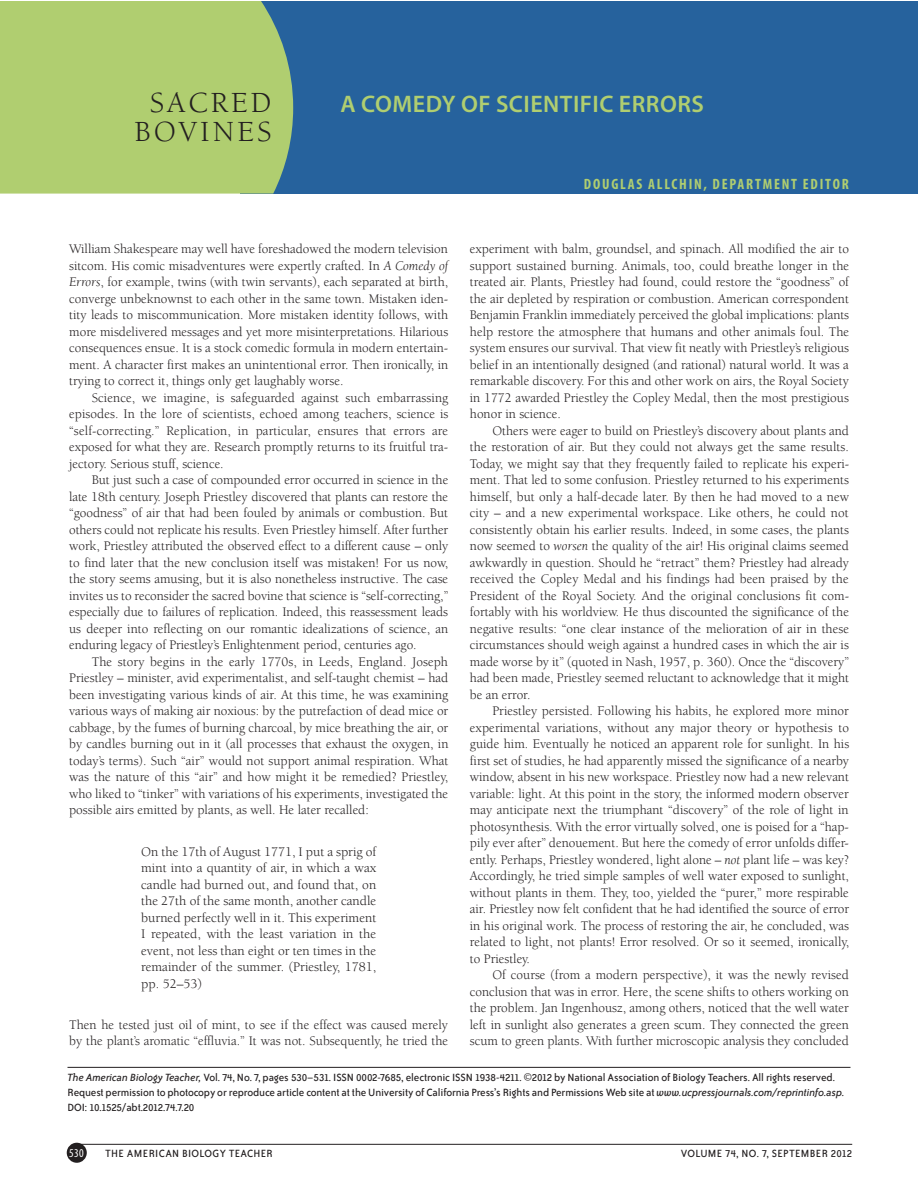
<style>
.page{position:relative;width:918px;height:1202px;background:#fff}
.page>*{position:absolute;margin:0;border:0;box-sizing:border-box;transform-origin:0 0}
.t1{font:30px "Berkeley";letter-spacing:.1em;color:#231f20}
.t2{font:600 24px "Myriad Pro";letter-spacing:.02em;color:#b0ce70}
.t3{font:700 condensed 15px "Myriad Pro";letter-spacing:.12em;color:#b0ce70}
.t4{font:13.5px/16.5px "Berkeley";color:#231f20;text-align:justify}
.t5{font:12px/15px "Bailey Sans ITC";letter-spacing:-.01em;color:#231f20}
.t6{font:12px "Bailey Sans ITC";letter-spacing:.03em;color:#231f20}
.t7{font:condensed 12px "Myriad Pro";color:#fff}
.s1{font-style:italic}
.s2{font-family:"Myriad"}
</style>
<div class="page">
<div style="left:67px;top:1142px;width:20px;height:20px;background:#231f20;border-radius:50%"></div>
<hr style="left:78px;top:1143px;width:774px;height:1px;background:#231f20">
<hr style="left:68px;top:1067px;width:782px;height:1px;background:#231f20">
<div style="left:240px;top:1px;width:678px;height:193px;background:#26629d"></div>
<div style="left:0;top:1px;width:293px;height:193px;background:#b0ce70"></div>
<h1 class="t1" style="left:150px;top:87px;width:123px">SACRED</h1>
<h2 class="t2" style="left:340px;top:89px;width:363px">A COMEDY OF SCIENTIFIC ERRORS</h2>
<h1 class="t1" style="left:135px;top:116px;width:138px">BOVINES</h1>
<p class="t3" style="left:584px;top:175px;width:266px">DOUGLAS ALLCHIN, DEPARTMENT EDITOR</p>
<p class="t4" style="left:470px;top:241px;width:381px">experiment with balm, groundsel, and spinach. All modified the air to support sustained burning. Animals, too, could breathe longer in the treated air. Plants, Priestley had found, could restore the “goodness” of the air depleted by respiration or combustion. American correspondent Benjamin Franklin immediately perceived the global implications: plants help restore the atmosphere that humans and other animals foul. The system ensures our survival. That view fit neatly with Priestley’s religious belief in an intentionally designed (and rational) natural world. It was a remarkable discovery. For this and other work on airs, the Royal Society in 1772 awarded Priestley the Copley Medal, then the most prestigious honor in science.</p>
<p class="t4" style="left:470px;top:422px;width:381px;text-indent:23px">Others were eager to build on Priestley’s discovery about plants and the restoration of air. But they could not always get the same results.<br>Today, we might say that they frequently failed to replicate his experi&shy;ment. That led to some confusion. Priestley returned to his experiments himself, but only a half-decade later. By then he had moved to a new city – and a new experimental workspace. Like others, he could not consistently obtain his earlier results. Indeed, in some cases, the plants now seemed to <span class="s1">worsen</span> the quality of the air! His original claims seemed awkwardly in question. Should he “retract” them? Priestley had already received the Copley Medal and his findings had been praised by the President of the Royal Society. And the original conclusions fit com&shy;fortably with his worldview. He thus discounted the significance of the negative results: “one clear instance of the melioration of air in these circumstances should weigh against a hundred cases in which the air is made worse by it” (quoted in Nash, 1957, p. 360). Once the “discovery” had been made, Priestley seemed reluctant to acknowledge that it might be an error.</p>
<p class="t4" style="left:470px;top:703px;width:381px;text-indent:23px">Priestley persisted. Following his habits, he explored more minor experimental variations, without any major theory or hypothesis to guide him. Eventually he noticed an apparent role for sunlight. In his first set of studies, he had apparently missed the significance of a nearby window, absent in his new workspace. Priestley now had a new relevant variable: light. At this point in the story, the informed modern observer may anticipate next the triumphant “discovery” of the role of light in photosynthesis. With the error virtually solved, one is poised for a “hap&shy;pily ever after” denouement. But here the comedy of error unfolds differ&shy;ently. Perhaps, Priestley wondered, light alone – <span class="s1">not</span> plant life – was key?<br>Accordingly, he tried simple samples of well water exposed to sunlight, without plants in them. They, too, yielded the “purer,” more respirable air. Priestley now felt confident that he had identified the source of error in his original work. The process of restoring the air, he concluded, was related to light, not plants! Error resolved. Or so it seemed, ironically, to Priestley.</p>
<p class="t4" style="left:470px;top:967px;width:381px;text-indent:23px">Of course (from a modern perspective), it was the newly revised conclusion that was in error. Here, the scene shifts to others working on the problem. Jan Ingenhousz, among others, noticed that the well water left in sunlight also generates a green scum. They connected the green scum to green plants. With further microscopic analysis they concluded</p>
<p class="t5" style="left:67px;top:1070px;width:779px"><span class="s1">The American Biology Teacher,</span> Vol. 74, N o. 7, pages 530–531. I SSN 0002-7685, electronic I SSN 1938-4211. <span class="s2">©</span>2012 by N ational Association of Biology Teachers. All rights reserved.<br>Request permission to photocopy or reproduce article content at the University of California Press’s Rights and Permissions Web site at <span class="s1">www.ucpressjournals.com/reprintinfo.asp.<br></span>DOI : 10.1525/abt.2012.74.7.20</p>
<p class="t4" style="left:69px;top:241px;width:381px">William Shakespeare may well have foreshadowed the modern television sitcom. His comic misadventures were expertly crafted. In <span class="s1">A Comedy of Errors</span>, for example, twins (with twin servants), each separated at birth, converge unbeknownst to each other in the same town. Mistaken iden&shy;tity leads to miscommunication. More mistaken identity follows, with more misdelivered messages and yet more misinterpretations. Hilarious consequences ensue. It is a stock comedic formula in modern entertain&shy;ment. A character first makes an unintentional error. Then ironically, in trying to correct it, things only get laughably worse.</p>
<p class="t4" style="left:69px;top:389px;width:381px;text-indent:23px">Science, we imagine, is safeguarded against such embarrassing episodes. In the lore of scientists, echoed among teachers, science is “self-correcting.” Replication, in particular, ensures that errors are exposed for what they are. Research promptly returns to its fruitful tra&shy;jectory. Serious stuff, science.</p>
<p class="t4" style="left:69px;top:472px;width:381px;text-indent:23px">But just such a case of compounded error occurred in science in the late 18th century. Joseph Priestley discovered that plants can restore the “goodness” of air that had been fouled by animals or combustion. But others could not replicate his results. Even Priestley himself. After further work, Priestley attributed the observed effect to a different cause – only to find later that the new conclusion itself was mistaken! For us now, the story seems amusing, but it is also nonetheless instructive. The case invites us to reconsider the sacred bovine that science is “self-correcting,” especially due to failures of replication. Indeed, this reassessment leads us deeper into reflecting on our romantic idealizations of science, an enduring legacy of Priestley’s Enlightenment period, centuries ago.</p>
<p class="t4" style="left:69px;top:653px;width:381px;text-indent:23px">The story begins in the early 1770s, in Leeds, England. Joseph Priestley – minister, avid experimentalist, and self-taught chemist – had been investigating various kinds of air. At this time, he was examining various ways of making air noxious: by the putrefaction of dead mice or cabbage, by the fumes of burning charcoal, by mice breathing the air, or by candles burning out in it (all processes that exhaust the oxygen, in today’s terms). Such “air” would not support animal respiration. What was the nature of this “air” and how might it be remedied? Priestley, who liked to “tinker” with variations of his experiments, investigated the possible airs emitted by plants, as well. He later recalled:</p>
<p class="t4" style="left:141px;top:843px;width:237px">On the 17th of August 1771, I put a sprig of mint into a quantity of air, in which a wax candle had burned out, and found that, on the 27th of the same month, another candle burned perfectly well in it. This experiment I repeated, with the least variation in the event, not less than eight or ten times in the remainder of the summer. (Priestley, 1781, pp. 52–53)</p>
<p class="t4" style="left:69px;top:1016px;width:381px">Then he tested just oil of mint, to see if the effect was caused merely by the plant’s aromatic “effluvia.” It was not. Subsequently, he tried the</p>
<p class="t7" style="left:69px;top:1145px;width:16px">530</p>
<p class="t6" style="left:105px;top:1146px;width:169px">The american biology teacher</p>
<p class="t6" style="left:681px;top:1146px;width:173px">volume 74, No. 7, September 2012</p>
</div>
